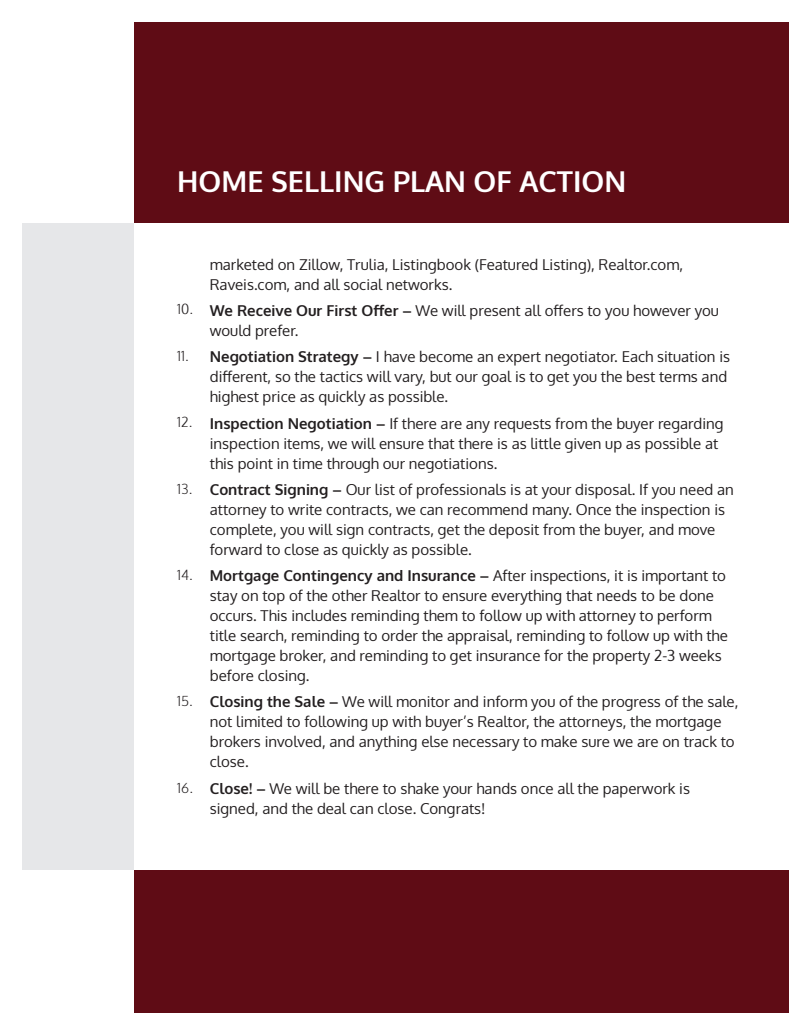
<style>
.page{position:relative;width:811px;height:1035px;background:#fff}
.page>*{position:absolute;margin:0;border:0;box-sizing:border-box;transform-origin:0 0}
.t1{font:700 28.75px "Oxygen";color:#fff}
.t2{font:15px/20px "Oxygen";color:#231f20}
.t3{font:300 13.75px "Oxygen";color:#231f20}
.s1{font-weight:700}
</style>
<div class="page">
<div style="left:133px;top:22px;width:655px;height:201px;background:#5f0c15"></div>
<div style="left:133px;top:870px;width:655px;height:142px;background:#5f0c15"></div>
<div style="left:23px;top:223px;width:110px;height:647px;background:#e6e7e9"></div>
<h1 class="t1" style="left:177px;top:163px;width:450px">HOME SELLING PLAN OF ACTION</h1>
<p class="t3" style="left:177px;top:300px;width:17px">10.</p>
<p class="t3" style="left:177px;top:348px;width:13px">11.</p>
<p class="t3" style="left:177px;top:414px;width:17px">12.</p>
<p class="t3" style="left:177px;top:480px;width:16px">13.</p>
<p class="t3" style="left:177px;top:567px;width:17px">14.</p>
<p class="t3" style="left:177px;top:693px;width:17px">15.</p>
<p class="t3" style="left:177px;top:779px;width:17px">16.</p>
<p class="t2" style="left:210px;top:255px;width:474px">marketed on Zillow, Trulia, Listingbook (Featured Listing), Realtor.com,<br>Raveis.com, and all social networks.</p>
<p class="t2" style="left:210px;top:301px;width:510px"><span class="s1">We Receive Our First Offer –</span> We will present all offers to you however you would prefer.</p>
<p class="t2" style="left:210px;top:347px;width:521px"><span class="s1">Negotiation Strategy –</span> I have become an expert negotiator. Each situation is different, so the tactics will vary, but our goal is to get you the best terms and highest price as quickly as possible.</p>
<p class="t2" style="left:210px;top:413px;width:515px"><span class="s1">Inspection Negotiation –</span> If there are any requests from the buyer regarding inspection items, we will ensure that there is as little given up as possible at this point in time through our negotiations.</p>
<p class="t2" style="left:210px;top:480px;width:525px"><span class="s1">Contract Signing –</span> Our list of professionals is at your disposal. If you need an attorney to write contracts, we can recommend many. Once the inspection is complete, you will sign contracts, get the deposit from the buyer, and move forward to close as quickly as possible.</p>
<p class="t2" style="left:210px;top:566px;width:519px"><span class="s1">Mortgage Contingency and Insurance –</span> After inspections, it is important to stay on top of the other Realtor to ensure everything that needs to be done occurs. This includes reminding them to follow up with attorney to perform title search, reminding to order the appraisal, reminding to follow up with the mortgage broker, and reminding to get insurance for the property 2-3 weeks before closing.</p>
<p class="t2" style="left:210px;top:692px;width:530px"><span class="s1">Closing the Sale –</span> We will monitor and inform you of the progress of the sale, not limited to following up with buyer’s Realtor, the attorneys, the mortgage brokers involved, and anything else necessary to make sure we are on track to close.</p>
<p class="t2" style="left:210px;top:778px;width:481px"><span class="s1">Close! –</span> We will be there to shake your hands once all the paperwork is signed, and the deal can close. Congrats!</p>
</div>
